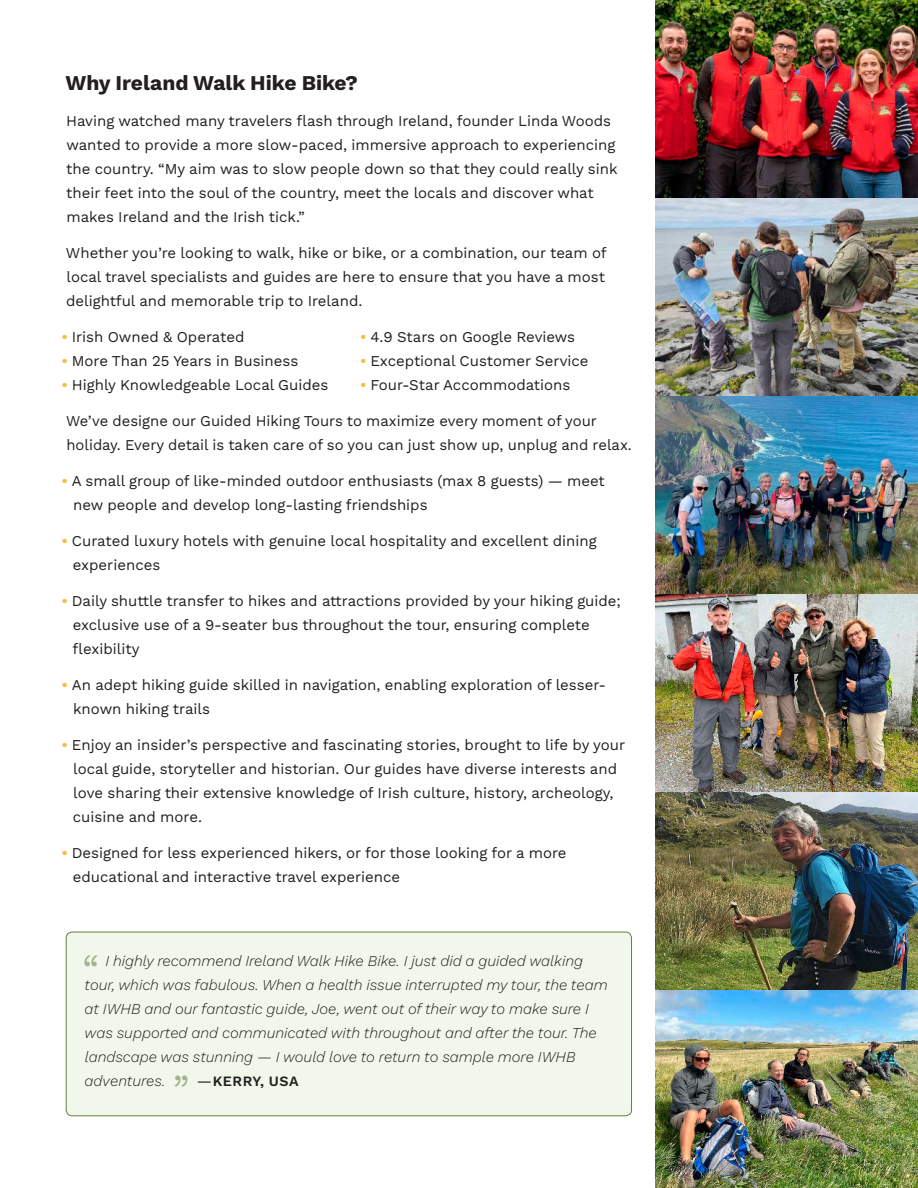
<style>
.page{position:relative;width:918px;height:1188px;background:#fff}
.page>*{position:absolute;margin:0;border:0;box-sizing:border-box;transform-origin:0 0}
.t1{font:700 21px "Work Sans";color:#231f20}
.t2{font:15px/24px "Work Sans";color:#231f20}
.t3{font:italic 300 15px/24px "Work Sans";color:#231f20}
.t4{font:600 14.25px "Work Sans";letter-spacing:.04em;color:#231f20}
.s1{font-weight:600;color:#f6bd3b}
.s2{font-weight:400;font-size:15px}
</style>
<div class="page">
<img style="left:656px;top:0;width:262px;height:1188px">
<div style="left:66px;top:932px;width:566px;height:184px;background:#f1f7eb;border-radius:6px"></div>
<svg style="left:84px;top:955px;width:13px;height:11px"></svg>
<svg style="left:174px;top:1075px;width:13px;height:12px"></svg>
<div style="left:66px;top:932px;width:566px;height:184px;border:1px solid #60833f;border-radius:6px"></div>
<h1 class="t1" style="left:65px;top:75px;width:294px">Why Ireland Walk Hike Bike?</h1>
<p class="t2" style="left:66px;top:108px;width:553px">Having watched many travelers flash through Ireland, founder Linda Woods wanted to provide a more slow-paced, immersive approach to experiencing the country. “My aim was to slow people down so that they could really sink their feet into the soul of the country, meet the locals and discover what makes Ireland and the Irish tick.”</p>
<p class="t2" style="left:66px;top:240px;width:542px;text-align:justify">Whether you’re looking to walk, hike or bike, or a combination, our team of local travel specialists and guides are here to ensure that you have a most delightful and memorable trip to Ireland.</p>
<p class="t2" style="left:61px;top:324px;width:185px"><span class="s1">•</span> Irish Owned &amp; Operated</p>
<p class="t2" style="left:61px;top:348px;width:238px"><span class="s1">•</span> More Than 25 Years in Business</p>
<p class="t2" style="left:61px;top:372px;width:268px"><span class="s1">•</span> Highly Knowledgeable Local Guides</p>
<p class="t2" style="left:360px;top:324px;width:217px"><span class="s1">•</span> 4.9 Stars on Google Reviews</p>
<p class="t2" style="left:360px;top:348px;width:230px"><span class="s1">•</span> Exceptional Customer Service</p>
<p class="t2" style="left:360px;top:372px;width:212px"><span class="s1">•</span> Four-Star Accommodations</p>
<p class="t2" style="left:66px;top:408px;width:567px">We’ve designe our Guided Hiking Tours to maximize every moment of your holiday. Every detail is taken care of so you can just show up, unplug and relax.</p>
<p class="t2" style="left:73px;top:468px;width:533px;text-indent:-12px"><span class="s1">•</span> A small group of like-minded outdoor enthusiasts (max 8 guests) — meet new people and develop long-lasting friendships</p>
<p class="t2" style="left:73px;top:528px;width:525px;text-indent:-11px"><span class="s1">•</span> Curated luxury hotels with genuine local hospitality and excellent dining experiences</p>
<p class="t2" style="left:73px;top:588px;width:550px;text-indent:-11px"><span class="s1">•</span> Daily shuttle transfer to hikes and attractions provided by your hiking guide; exclusive use of a 9-seater bus throughout the tour, ensuring complete flexibility</p>
<p class="t2" style="left:73px;top:672px;width:534px;text-indent:-12px"><span class="s1">•</span> An adept hiking guide skilled in navigation, enabling exploration of lesser&shy;known hiking trails</p>
<p class="t2" style="left:73px;top:732px;width:554px;text-indent:-11px"><span class="s1">•</span> Enjoy an insider’s perspective and fascinating stories, brought to life by your local guide, storyteller and historian. Our guides have diverse interests and love sharing their extensive knowledge of Irish culture, history, archeology, cuisine and more.</p>
<p class="t2" style="left:73px;top:840px;width:495px;text-indent:-11px"><span class="s1">•</span> Designed for less experienced hikers, or for those looking for a more educational and interactive travel experience</p>
<p class="t3" style="left:85px;top:950px;width:525px;text-indent:21px">I highly recommend Ireland Walk Hike Bike. I just did a guided walking tour, which was fabulous. When a health issue interrupted my tour, the team at IWHB and our fantastic guide, Joe, went out of their way to make sure I was supported and communicated with throughout and after the tour. The landscape was stunning — I would love to return to sample more IWHB adventures.</p>
<p class="t4" style="left:197px;top:1075px;width:103px"><span class="s2">—</span>KERRY, USA</p>
</div>
